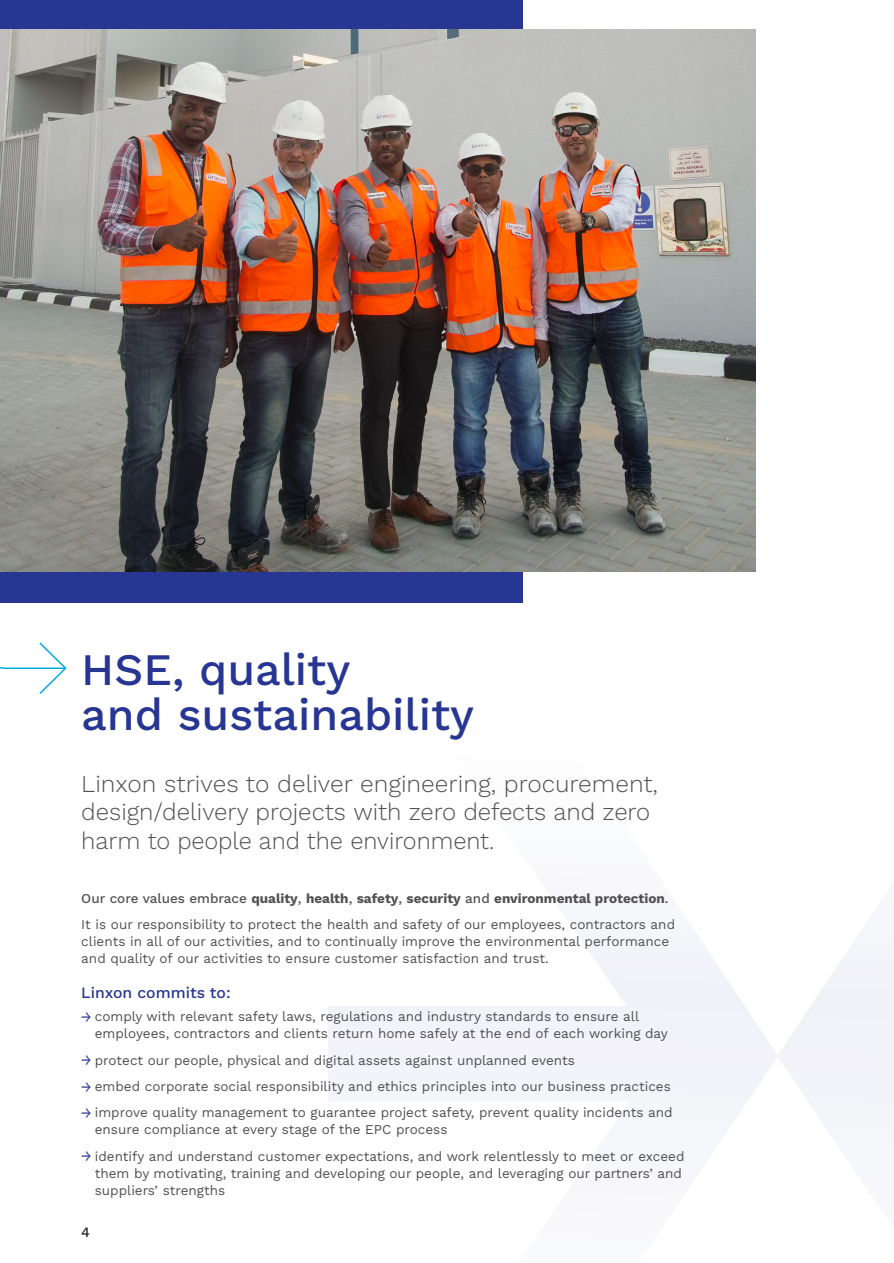
<style>
.page{position:relative;width:894px;height:1263px;background:#fff}
.page>*{position:absolute;margin:0;border:0;box-sizing:border-box;transform-origin:0 0}
._01-Title{font:500 45px/45px "Work Sans";color:#263692}
._02-Intro{font:300 24px/28.8px "Work Sans";color:#515151}
._05-Subtitle_2{font:500 15.75px "Work Sans";color:#263692}
.t1{font:500 14.25px "Work Sans";color:#231f20}
._08-Text_8_11_75{font:13.5px/17.2px "Work Sans";color:#515151}
._08-Text_8_11_75-2{font:700 13.5px "Work Sans";color:#515151}
.s1{font-weight:500}
.s2{font-size:14.85px;color:#263692}
</style>
<div class="page">
<svg style="left:778px;top:942px;width:115px;height:187px;fill:#f3f4f9"></svg>
<svg style="left:328px;top:929px;width:450px;height:193px;fill:#f4f5f9"></svg>
<div style="left:0;top:0;width:522px;height:602px;background:#263692"></div>
<img style="left:0;top:30px;width:755px;height:541px">
<svg style="left:0;top:436px;width:68px;height:258px"></svg>
<p class="_01-Title" style="left:81px;top:645px;width:394px">HSE, quality<br>and sustainability</p>
<p class="_02-Intro" style="left:81px;top:768px;width:578px">Linxon strives to deliver engineering, procurement, design/delivery projects with zero defects and zero harm to people and the environment.</p>
<p class="_08-Text_8_11_75-2" style="left:81px;top:887px;width:588px"><span class="s1">Our core values embrace</span> quality<span class="s1">,</span> health<span class="s1">,</span> safety<span class="s1">,</span> security <span class="s1">and</span> environmental protection<span class="s1">.</span></p>
<p class="_08-Text_8_11_75" style="left:81px;top:915px;width:595px">It is our responsibility to protect the health and safety of our employees, contractors and clients in all of our activities, and to continually improve the environmental performance and quality of our activities to ensure customer satisfaction and trust.</p>
<p class="_05-Subtitle_2" style="left:81px;top:980px;width:151px">Linxon commits to:</p>
<p class="_08-Text_8_11_75" style="left:95px;top:1007px;width:574px;text-indent:-14px"><span class="s2">→</span> comply with relevant safety laws, regulations and industry standards to ensure all employees, contractors and clients return home safely at the end of each working day</p>
<p class="_08-Text_8_11_75" style="left:81px;top:1050px;width:495px"><span class="s2">→</span> protect our people, physical and digital assets against unplanned events</p>
<p class="_08-Text_8_11_75" style="left:81px;top:1077px;width:591px"><span class="s2">→</span> embed corporate social responsibility and ethics principles into our business practices</p>
<p class="_08-Text_8_11_75" style="left:95px;top:1103px;width:579px;text-indent:-14px"><span class="s2">→</span> improve quality management to guarantee project safety, prevent quality incidents and ensure compliance at every stage of the EPC process</p>
<p class="_08-Text_8_11_75" style="left:95px;top:1146px;width:591px;text-indent:-14px"><span class="s2">→</span> identify and understand customer expectations, and work relentlessly to meet or exceed them by motivating, training and developing our people, and leveraging our partners’ and suppliers’ strengths</p>
<p class="t1" style="left:81px;top:1220px;width:10px">4</p>
</div>
